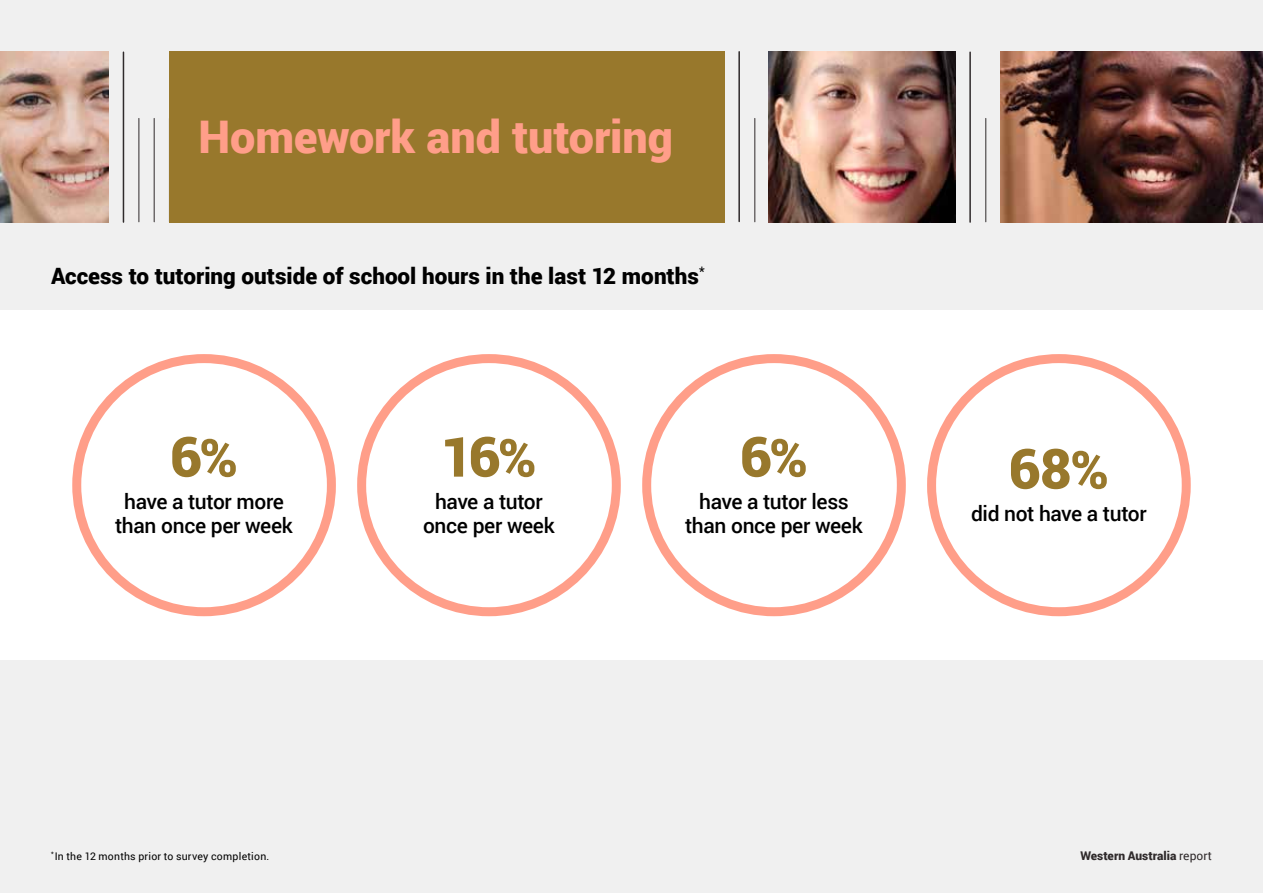
<style>
.page{position:relative;width:1263px;height:893px;background:#f0f0f0}
.page>*{position:absolute;margin:0;border:0;box-sizing:border-box;transform-origin:0 0}
.t1{font:900 55.5px "Roboto";color:#98782c}
.t2{font:900 45px "Roboto";color:#ff9e89}
.t3{font:900 22.5px "Roboto";color:#000}
.t4{font:500 21px/24px "Roboto";letter-spacing:-.015em;color:#000;text-align:center}
.t5{font:900 12px "Roboto";color:#2f2a2b}
.t6{font:10.5px "Roboto";letter-spacing:.02em;color:#000}
.s1{font-size:52.5px}
.s2{font-weight:400}
</style>
<div class="page">
<hr style="left:123px;top:52px;width:1px;height:170px;background:#2f2a2b">
<hr style="left:139px;top:118px;width:1px;height:104px;background:#2f2a2b">
<hr style="left:154px;top:118px;width:1px;height:104px;background:#2f2a2b">
<hr style="left:738px;top:52px;width:2px;height:169px;background:#2f2a2b">
<hr style="left:754px;top:118px;width:1px;height:104px;background:#2f2a2b">
<hr style="left:969px;top:52px;width:2px;height:170px;background:#2f2a2b">
<hr style="left:985px;top:118px;width:1px;height:104px;background:#2f2a2b">
<div style="left:0;top:310px;width:1263px;height:350px;background:#fff"></div>
<div style="left:72px;top:354px;width:264px;height:262px;border:9px solid #ff9e89;border-radius:50%"></div>
<div style="left:357px;top:354px;width:264px;height:262px;border:9px solid #ff9e89;border-radius:50%"></div>
<div style="left:642px;top:354px;width:264px;height:262px;border:9px solid #ff9e89;border-radius:50%"></div>
<div style="left:927px;top:354px;width:264px;height:262px;border:9px solid #ff9e89;border-radius:50%"></div>
<img style="left:1000px;top:51px;width:263px;height:172px">
<img style="left:0;top:51px;width:108px;height:172px">
<div style="left:169px;top:51px;width:555px;height:172px;background:#98782c"></div>
<img style="left:768px;top:51px;width:187px;height:172px">
<h2 class="t2" style="left:199px;top:105px;width:476px">Homework and tutoring</h2>
<p class="t3" style="left:51px;top:260px;width:655px">Access to tutoring outside of school hours in the last 12 months<sup>*</sup></p>
<h1 class="t1" style="left:170px;top:418px;width:70px">6<span class="s1">%</span></h1>
<p class="t4" style="left:115px;top:489px;width:179px">have a tutor more than once per week</p>
<h1 class="t1" style="left:441px;top:418px;width:97px">16<span class="s1">%</span></h1>
<p class="t4" style="left:423px;top:489px;width:133px">have a tutor once per week</p>
<h1 class="t1" style="left:740px;top:418px;width:70px">6<span class="s1">%</span></h1>
<p class="t4" style="left:685px;top:489px;width:179px">have a tutor less than once per week</p>
<h1 class="t1" style="left:1009px;top:430px;width:102px">68<span class="s1">%</span></h1>
<p class="t4" style="left:971px;top:501px;width:177px">did not have a tutor</p>
<p class="t6" style="left:51px;top:848px;width:220px"><sup>*</sup> In the 12 months prior to survey completion.</p>
<p class="t5" style="left:1080px;top:847px;width:133px">Western Australia <span class="s2">report</span></p>
</div>
